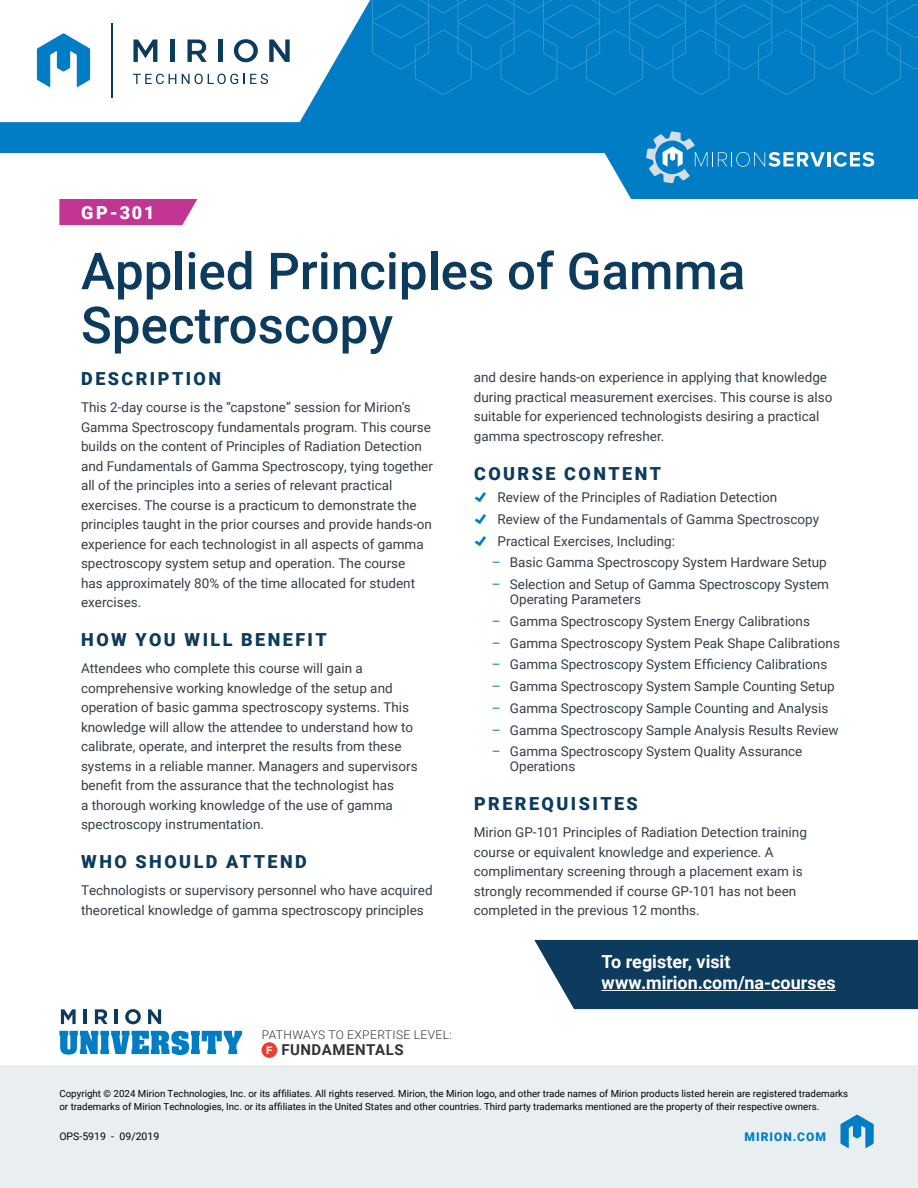
<style>
.page{position:relative;width:918px;height:1188px;background:#fff}
.page>*{position:absolute;margin:0;border:0;box-sizing:border-box;transform-origin:0 0}
.t1{font:500 51px/54px "Roboto";color:#0c3b5d}
.t2{font:900 18px "Roboto";letter-spacing:.135em;color:#0c3b5d}
.t3{font:700 18px/21.6px "Roboto";color:#fff}
.t4{font:900 18px "Roboto";color:#fff}
.t5{font:700 15px "Roboto";letter-spacing:.035em;color:#333334}
.t6{font:13.5px/19.5px "Roboto";color:#333f49}
.t7{font:300 12px "Roboto";letter-spacing:.035em;color:#333334}
.t8{font:900 12px "Roboto";letter-spacing:.085em;color:#007dc5}
.t9{font:10.5px "Roboto";color:#000}
.t10{font:9.75px/12.6px "Roboto";color:#000}
.s1{font-family:"Proxima Nova";font-size:11.1px;color:#fff}
.s2{color:#007dc5}
</style>
<div class="page">
<div style="left:59px;top:199px;width:138px;height:26px;background:#c23593"></div>
<svg style="left:537px;top:152px;width:381px;height:47px;fill:#007dc5"></svg>
<div style="left:0;top:0;width:918px;height:152px;background:#007dc5"></div>
<hr style="left:827px;top:152px;width:3px;height:14px;background:#fff">
<svg style="left:834px;top:152px;width:40px;height:15px"></svg>
<svg style="left:646px;top:131px;width:179px;height:52px"></svg>
<svg style="left:0;top:0;width:370px;height:122px;background:#e2f0f8"></svg>
<svg style="left:37px;top:33px;width:53px;height:54px"></svg>
<svg style="left:133px;top:40px;width:24px;height:22px"></svg>
<div style="left:170px;top:40px;width:5px;height:22px;background:#0c3b5d"></div>
<svg style="left:187px;top:40px;width:20px;height:22px"></svg>
<hr style="left:218px;top:40px;width:4px;height:22px;background:#0c3b5d">
<svg style="left:234px;top:39px;width:24px;height:23px"></svg>
<svg style="left:269px;top:40px;width:21px;height:22px"></svg>
<hr style="left:111px;top:23px;width:2px;height:75px;background:#0c3b5d">
<svg style="left:133px;top:74px;width:43px;height:10px"></svg>
<svg style="left:182px;top:74px;width:86px;height:10px"></svg>
<svg style="left:372px;top:0;width:546px;height:95px"></svg>
<div style="left:0;top:1065px;width:918px;height:123px;background:#e9eff1"></div>
<svg style="left:840px;top:1115px;width:34px;height:33px"></svg>
<div style="left:534px;top:940px;width:384px;height:69px;background:#0c3b5d"></div>
<hr style="left:601px;top:990px;width:235px;height:1px;background:#fff">
<svg style="left:59px;top:1031px;width:183px;height:24px"></svg>
<svg style="left:61px;top:1009px;width:15px;height:15px"></svg>
<hr style="left:84px;top:1009px;width:3px;height:15px;background:#0c3b5d">
<svg style="left:95px;top:1009px;width:13px;height:15px"></svg>
<hr style="left:115px;top:1009px;width:3px;height:15px;background:#0c3b5d">
<svg style="left:125px;top:1009px;width:16px;height:15px"></svg>
<svg style="left:148px;top:1009px;width:13px;height:15px"></svg>
<div style="left:262px;top:1042px;width:15px;height:16px;background:#ea4033;border-radius:50%"></div>
<h2 class="t4" style="left:81px;top:200px;width:75px">GP-301</h2>
<h1 class="t1" style="left:81px;top:242px;width:666px">Applied Principles of Gamma<br>Spectroscopy</h1>
<h2 class="t2" style="left:81px;top:366px;width:141px">DESCRIPTION</h2>
<p class="t6" style="left:81px;top:397px;width:354px">This 2-day course is the “capstone” session for Mirion’s Gamma Spectroscopy fundamentals program. This course builds on the content of Principles of Radiation Detection and Fundamentals of Gamma Spectroscopy, tying together all of the principles into a series of relevant practical exercises. The course is a practicum to demonstrate the principles taught in the prior courses and provide hands-on experience for each technologist in all aspects of gamma spectroscopy system setup and operation. The course<br>has approximately 80% of the time allocated for student exercises.</p>
<h2 class="t2" style="left:81px;top:627px;width:247px">HOW YOU WILL BENEFIT</h2>
<p class="t6" style="left:81px;top:658px;width:338px">Attendees who complete this course will gain a comprehensive working knowledge of the setup and operation of basic gamma spectroscopy systems. This knowledge will allow the attendee to understand how to calibrate, operate, and interpret the results from these systems in a reliable manner. Managers and supervisors benefit from the assurance that the technologist has<br>a thorough working knowledge of the use of gamma spectroscopy instrumentation.</p>
<h2 class="t2" style="left:81px;top:849px;width:227px">WHO SHOULD ATTEND</h2>
<p class="t6" style="left:81px;top:880px;width:353px">Technologists or supervisory personnel who have acquired theoretical knowledge of gamma spectroscopy principles</p>
<p class="t7" style="left:262px;top:1027px;width:192px">PATHWAYS TO EXPERTISE LEVEL:</p>
<p class="t5" style="left:266px;top:1039px;width:139px"><span class="s1">F</span> FUNDAMENTALS</p>
<p class="t6" style="left:474px;top:367px;width:360px">and desire hands-on experience in applying that knowledge during practical measurement exercises. This course is also suitable for experienced technologists desiring a practical gamma spectroscopy refresher.</p>
<h2 class="t2" style="left:474px;top:461px;width:189px">COURSE CONTENT</h2>
<p class="t6" style="left:498px;top:486px;width:323px;line-height:21.8px">Review of the Principles of Radiation Detection<br>Review of the Fundamentals of Gamma Spectroscopy<br>Practical Exercises, Including:</p>
<p class="t6" style="left:492px;top:552px;width:337px"><span class="s2">–</span> Basic Gamma Spectroscopy System Hardware Setup</p>
<p class="t6" style="left:510px;top:576px;width:321px;line-height:15px;text-indent:-18px"><span class="s2">–</span> Selection and Setup of Gamma Spectroscopy System<br>Operating Parameters</p>
<p class="t6" style="left:492px;top:611px;width:320px"><span class="s2">–</span> Gamma Spectroscopy System Energy Calibrations</p>
<p class="t6" style="left:492px;top:633px;width:350px"><span class="s2">–</span> Gamma Spectroscopy System Peak Shape Calibrations</p>
<p class="t6" style="left:492px;top:654px;width:337px"><span class="s2">–</span> Gamma Spectroscopy System Efficiency Calibrations</p>
<p class="t6" style="left:492px;top:676px;width:344px"><span class="s2">–</span> Gamma Spectroscopy System Sample Counting Setup</p>
<p class="t6" style="left:492px;top:698px;width:338px"><span class="s2">–</span> Gamma Spectroscopy Sample Counting and Analysis</p>
<p class="t6" style="left:492px;top:720px;width:348px"><span class="s2">–</span> Gamma Spectroscopy Sample Analysis Results Review</p>
<p class="t6" style="left:510px;top:744px;width:294px;line-height:15px;text-indent:-18px"><span class="s2">–</span> Gamma Spectroscopy System Quality Assurance<br>Operations</p>
<h2 class="t2" style="left:474px;top:791px;width:165px">PREREQUISITES</h2>
<p class="t6" style="left:474px;top:822px;width:335px">Mirion GP-101 Principles of Radiation Detection training course or equivalent knowledge and experience. A complimentary screening through a placement exam is strongly recommended if course GP-101 has not been completed in the previous 12 months.</p>
<h2 class="t3" style="left:601px;top:950px;width:236px">To register, visit www.mirion.com/na-courses</h2>
<p class="t10" style="left:59px;top:1087px;width:790px">Copyright © 2024 Mirion Technologies, Inc. or its affiliates. All rights reserved. Mirion, the Mirion logo, and other trade names of Mirion products listed herein are registered trademarks or trademarks of Mirion Technologies, Inc. or its affiliates in the United States and other countries. Third party trademarks mentioned are the property of their respective owners.</p>
<p class="t9" style="left:59px;top:1129px;width:101px">OPS-5919 - 09/2019</p>
<p class="t8" style="left:745px;top:1128px;width:83px">MIRION.COM</p>
</div>
